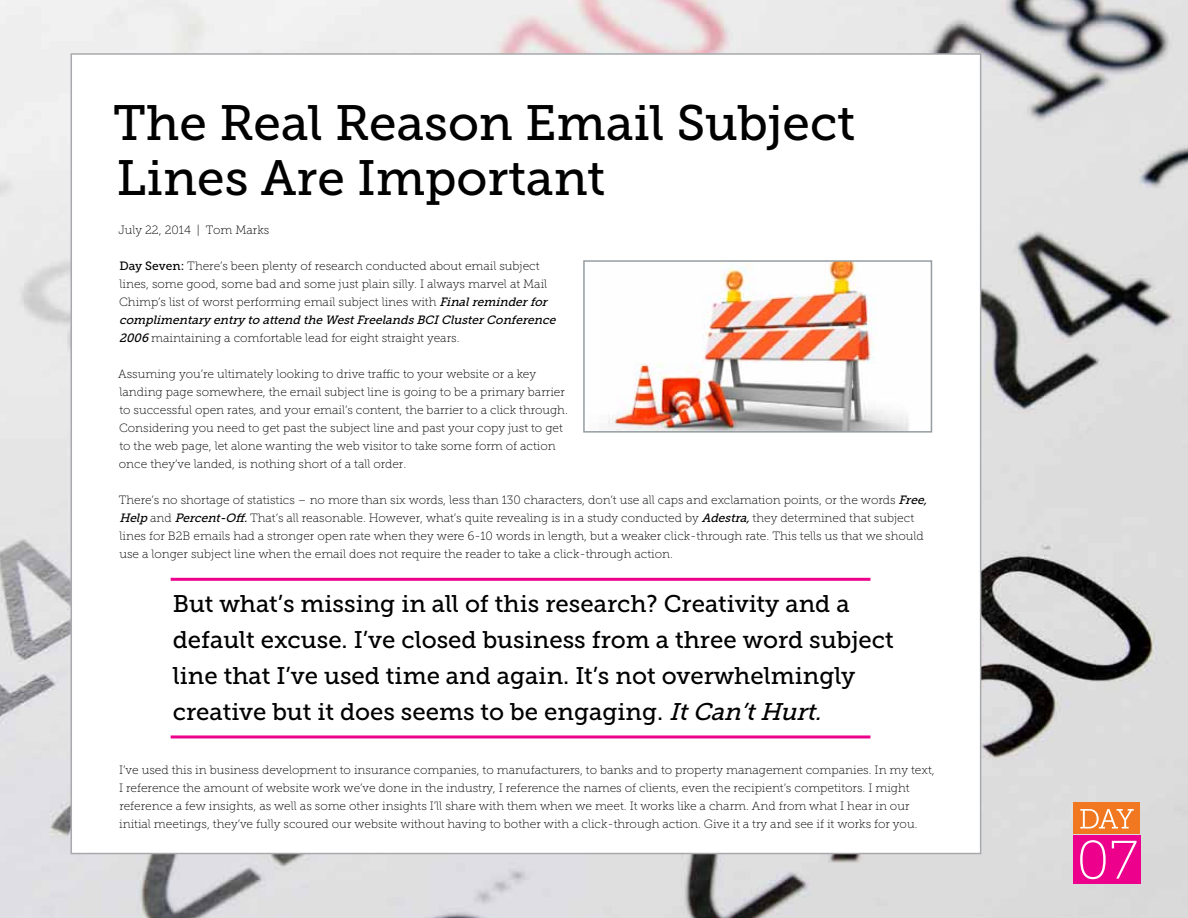
<style>
.page{position:relative;width:1188px;height:918px;background:#fff}
.page>*{position:absolute;margin:0;border:0;box-sizing:border-box;transform-origin:0 0}
.t1{font:54px "Museo Slab 100";color:#fff}
.t2{font:49.5px/55.5px "Museo Slab 500";color:#000}
.t3{font:24px/36px "Museo Slab 500";color:#000}
.t4{font:12px/18px "Museo Slab 100";color:#000}
.t5{font:italic 12px "Museo Slab 500";color:#000}
.s1{font-family:"Museo Slab 500"}
.s2{font-family:"Museo Slab 500";font-style:italic}
.s3{font-style:italic}
</style>
<div class="page">
<img style="left:0;top:0;width:1188px;height:918px">
<div style="left:1074px;top:802px;width:66px;height:32px;background:#f17821"></div>
<div style="left:1074px;top:836px;width:67px;height:48px;background:#ec008c"></div>
<svg style="left:1080px;top:809px;width:54px;height:19px"></svg>
<div style="left:71px;top:53px;width:910px;height:801px;background:#fff;border:2px solid #a7a9ac"></div>
<img style="left:608px;top:263px;width:301px;height:167px">
<div style="left:583px;top:260px;width:349px;height:173px;border:2px solid #949ca1"></div>
<hr style="left:171px;top:578px;width:699px;height:3px;background:#ec008c">
<hr style="left:171px;top:735px;width:699px;height:3px;background:#ec008c">
<h2 class="t2" style="left:113px;top:95px;width:744px">The Real Reason Email Subject<br>Lines Are Important</h2>
<p class="t4" style="left:119px;top:221px;width:152px">July 22, 2014 | Tom Marks</p>
<p class="t4" style="left:119px;top:257px;width:433px"><span class="s1">Day Seven:</span> There’s been plenty of research conducted about email subject lines, some good, some bad and some just plain silly. I always marvel at Mail<br>Chimp’s list of worst performing email subject lines with <span class="s2">Finalreminderfor</span></p>
<p class="t5" style="left:119px;top:313px;width:441px">complimentary entry to attend the WestFreelandsBCIClusterConference</p>
<p class="t4" style="left:119px;top:329px;width:342px"><span class="s2">2006</span> maintaining a comfortable lead for eight straight years.</p>
<p class="t4" style="left:118px;top:365px;width:451px">Assuming you’re ultimately looking to drive traffic to your website or a key landing page somewhere, the email subject line is going to be a primary barrier to successful open rates, and your email’s content, the barrier to a click through.<br>Considering you need to get past the subject line and past your copy just to get to the web page, let alone wanting the web visitor to take some form of action once they’ve landed, is nothing short of a tall order.</p>
<p class="t4" style="left:119px;top:491px;width:813px">There’s no shortage of statistics – no more than six words, less than 130 characters, don’t use all caps and exclamation points, or the words <span class="s2">Free, Help</span> and <span class="s2">Percent-Off.</span>That’s all reasonable. However, what’s quite revealing is in a study conducted by <span class="s2">Adestra,</span>they determined that subject lines for B2B emails had a stronger open rate when they were 6-10 words in length, but a weaker click-through rate. This tells us that we should use a longer subject line when the email does not require the reader to take a click-through action.</p>
<p class="t3" style="left:173px;top:586px;width:722px">But what’s missing in all of this research? Creativity and a default excuse. I’ve closed business from a three word subject line that I’ve used time and again. It’s not overwhelmingly creative but it does seems to be engaging. <span class="s3">ItCan’tHurt.</span></p>
<p class="t4" style="left:119px;top:761px;width:817px">I’ve used this in business development to insurance companies, to manufacturers, to banks and to property management companies. In my text, I reference the amount of website work we’ve done in the industry, I reference the names of clients, even the recipient’s competitors. I might reference a few insights, as well as some other insights I’ll share with them when we meet. It works like a charm. And from what I hear in our initial meetings, they’ve fully scoured our website without having to bother with a click-through action. Give it a try and see if it works for you.</p>
<h1 class="t1" style="left:1076px;top:831px;width:63px">07</h1>
</div>
